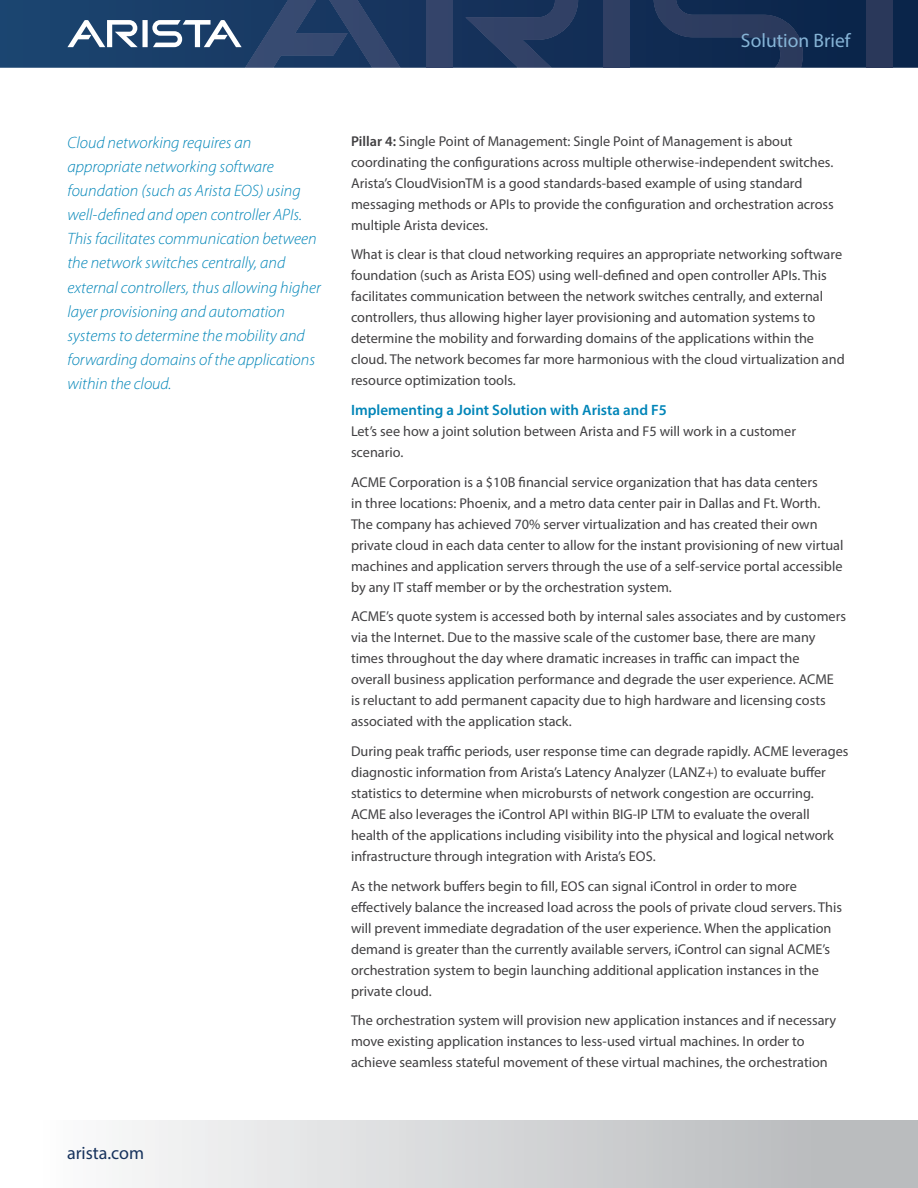
<style>
.page{position:relative;width:918px;height:1188px;background:#fff}
.page>*{position:absolute;margin:0;border:0;box-sizing:border-box;transform-origin:0 0}
.t1{font:19.5px "Myriad Pro";color:#86b4d6}
.t2{font:18px "Myriad Pro";color:#16325c}
.t3{font:italic 300 16.5px/24px "Myriad Pro";color:#0085b8}
.t4{font:600 15px "Myriad Pro";color:#0085b8}
.t5{font:14.25px/21px "Myriad Pro";color:#414042}
.s1{font-weight:600}
</style>
<div class="page">
<svg style="left:0;top:0;width:918px;height:68px;background:#13325a"></svg>
<div style="left:426px;top:0;width:26px;height:68px;background:#34446a"></div>
<svg style="left:465px;top:0;width:113px;height:68px;background:#22385f"></svg>
<svg style="left:67px;top:0;width:333px;height:68px;background:#334f75"></svg>
<div style="left:604px;top:0;width:26px;height:68px;background:#2f3f63"></div>
<svg style="left:654px;top:0;width:149px;height:68px;background:#1a3156"></svg>
<div style="left:867px;top:0;width:26px;height:68px;background:#2a385a"></div>
<div style="left:0;top:1120px;width:918px;height:68px;background:linear-gradient(to right,#fff,#b3b5b8)"></div>
<h1 class="t1" style="left:741px;top:29px;width:111px">Solution Brief</h1>
<p class="t3" style="left:68px;top:131px;width:255px">Cloud networking requires an appropriate networking software foundation (such as Arista EOS) using well-defined and open controller APIs.<br>This facilitates communication between the network switches centrally, and external controllers, thus allowing higher layer provisioning and automation systems to determine the mobility and forwarding domains of the applications within the cloud.</p>
<p class="t5" style="left:351px;top:130px;width:484px"><span class="s1">Pillar 4:</span> Single Point of Management: Single Point of Management is about coordinating the configurations across multiple otherwise-independent switches.<br>Arista’s CloudVisionTM is a good standards-based example of using standard messaging methods or APIs to provide the configuration and orchestration across multiple Arista devices.</p>
<p class="t5" style="left:351px;top:244px;width:495px">What is clear is that cloud networking requires an appropriate networking software foundation (such as Arista EOS) using well-defined and open controller APIs. This facilitates communication between the network switches centrally, and external controllers, thus allowing higher layer provisioning and automation systems to determine the mobility and forwarding domains of the applications within the cloud. The network becomes far more harmonious with the cloud virtualization and resource optimization tools.</p>
<p class="t4" style="left:351px;top:400px;width:317px">Implementing a Joint Solution with Arista and F5</p>
<p class="t5" style="left:351px;top:420px;width:446px">Let’s see how a joint solution between Arista and F5 will work in a customer scenario.</p>
<p class="t5" style="left:351px;top:471px;width:494px">ACME Corporation is a $10B financial service organization that has data centers<br>in three locations: Phoenix, and a metro data center pair in Dallas and Ft. Worth.<br>The company has achieved 70% server virtualization and has created their own private cloud in each data center to allow for the instant provisioning of new virtual machines and application servers through the use of a self-service portal accessible by any IT staff member or by the orchestration system.</p>
<p class="t5" style="left:351px;top:606px;width:497px">ACME’s quote system is accessed both by internal sales associates and by customers via the Internet. Due to the massive scale of the customer base, there are many times throughout the day where dramatic increases in traffic can impact the<br>overall business application performance and degrade the user experience. ACME is reluctant to add permanent capacity due to high hardware and licensing costs associated with the application stack.</p>
<p class="t5" style="left:351px;top:740px;width:499px">During peak traffic periods, user response time can degrade rapidly. ACME leverages diagnostic information from Arista’s Latency Analyzer (LANZ+) to evaluate buffer statistics to determine when microbursts of network congestion are occurring.<br>ACME also leverages the iControl API within BIG-IP LTM to evaluate the overall health of the applications including visibility into the physical and logical network infrastructure through integration with Arista’s EOS.</p>
<p class="t5" style="left:351px;top:875px;width:492px">As the network buffers begin to fill, EOS can signal iControl in order to more effectively balance the increased load across the pools of private cloud servers. This will prevent immediate degradation of the user experience. When the application demand is greater than the currently available servers, iControl can signal ACME’s orchestration system to begin launching additional application instances in the private cloud.</p>
<p class="t5" style="left:351px;top:1010px;width:487px">The orchestration system will provision new application instances and if necessary move existing application instances to less-used virtual machines. In order to achieve seamless stateful movement of these virtual machines, the orchestration</p>
<p class="t2" style="left:67px;top:1142px;width:79px">arista.com</p>
</div>
